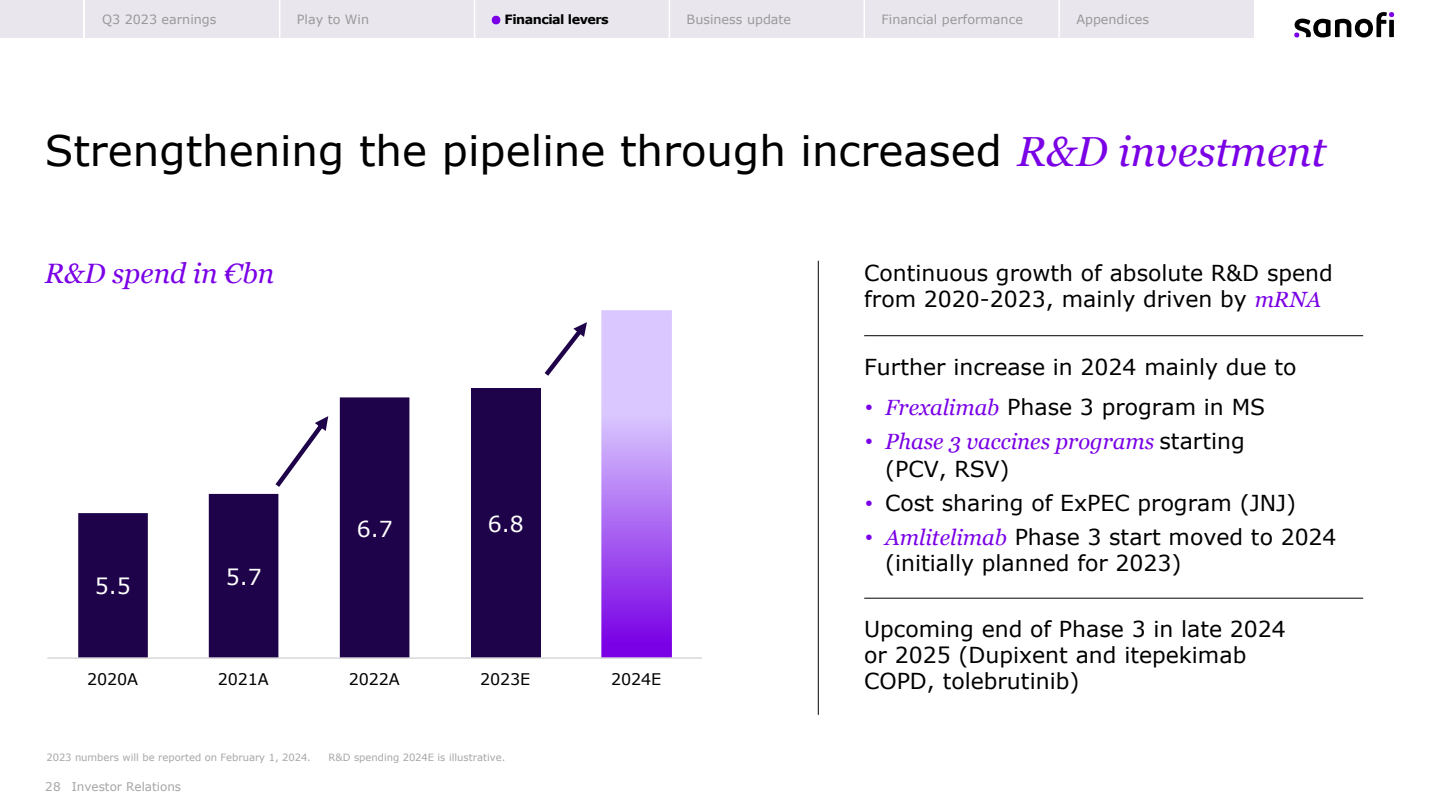
<style>
.page{position:relative;width:1440px;height:810px;background:#fff}
.page>*{position:absolute;margin:0;border:0;box-sizing:border-box;transform-origin:0 0}
.t1{font:42px "Verdana";color:#000}
.t2{font:italic 27.97px "Georgia";color:#7a01e6}
.t3{font:21.98px/26px "Verdana";color:#000}
.t4{font:italic 21.98px "Georgia";color:#7a01e6}
.t5{font:21.98px "Verdana";color:#fff}
.t6{font:15.98px "Verdana";letter-spacing:-.01em;color:#000}
.t7{font:12.75px "Verdana";color:#999}
.t8{font:700 12.75px "Verdana";letter-spacing:-.04em;color:#000}
.t9{font:12px "Verdana";color:#a6a6a6}
.t10{font:9.98px "Verdana";color:#a6a6a6}
.s1{font-family:"Georgia";font-style:italic;color:#7a01e6}
.s2{font-family:"Arial";color:#7a01e6}
.s3{font-family:"Arial";font-style:normal}
.s4{font-family:"Verdana";font-style:normal;color:#000}
</style>
<div class="page">
<div style="left:471px;top:388px;width:70px;height:270px;background:#1e034a"></div>
<img style="left:601px;top:311px;width:71px;height:346px">
<svg style="left:78px;top:397px;width:331px;height:260px"></svg>
<hr style="left:47px;top:657px;width:655px;height:2px;background:#d9d9d9">
<hr style="left:864px;top:335px;width:499px;height:1px;background:#000">
<hr style="left:864px;top:598px;width:499px;height:1px;background:#000">
<svg style="left:545px;top:322px;width:42px;height:54px"></svg>
<hr style="left:818px;top:261px;width:1px;height:454px;background:#000">
<svg style="left:275px;top:416px;width:53px;height:71px"></svg>
<div style="left:0;top:0;width:1254px;height:38px;background:#e9e6ed"></div>
<svg style="left:1294px;top:12px;width:100px;height:25px"></svg>
<hr style="left:83px;top:0;width:2px;height:38px;background:#fff">
<div style="left:492px;top:16px;width:8px;height:8px;background:#7a00e6;border-radius:50%"></div>
<hr style="left:279px;top:0;width:1px;height:38px;background:#fff">
<hr style="left:474px;top:0;width:1px;height:38px;background:#fff">
<hr style="left:669px;top:0;width:1px;height:38px;background:#fff">
<hr style="left:864px;top:0;width:1px;height:38px;background:#fff">
<hr style="left:1058px;top:0;width:2px;height:38px;background:#fff">
<p class="t7" style="left:102px;top:12px;width:116px">Q3 2023 earnings</p>
<p class="t7" style="left:297px;top:12px;width:74px">Play to Win</p>
<p class="t8" style="left:505px;top:11px;width:106px">Financial levers</p>
<p class="t7" style="left:687px;top:12px;width:106px">Business update</p>
<p class="t7" style="left:882px;top:12px;width:143px">Financial performance</p>
<p class="t7" style="left:1076px;top:12px;width:74px">Appendices</p>
<h1 class="t1" style="left:45px;top:122px;width:1283px">Strengthening the pipeline through increased <span class="s1">R&amp;D investment</span></h1>
<p class="t2" style="left:45px;top:253px;width:231px">R&amp;D spend in €bn</p>
<p class="t5" style="left:95px;top:571px;width:37px">5.5</p>
<p class="t5" style="left:226px;top:562px;width:37px">5.7</p>
<p class="t5" style="left:357px;top:514px;width:37px">6.7</p>
<p class="t5" style="left:488px;top:509px;width:37px">6.8</p>
<p class="t6" style="left:87px;top:668px;width:52px">2020A</p>
<p class="t6" style="left:218px;top:668px;width:52px">2021A</p>
<p class="t6" style="left:349px;top:668px;width:52px">2022A</p>
<p class="t6" style="left:480px;top:668px;width:52px">2023E</p>
<p class="t6" style="left:611px;top:668px;width:52px">2024E</p>
<p class="t10" style="left:47px;top:751px;width:266px">2023 numbers will be reported on February 1, 2024.</p>
<p class="t10" style="left:329px;top:751px;width:178px">R&amp;D spending 2024E is illustrative.</p>
<p class="t9" style="left:45px;top:778px;width:17px">28</p>
<p class="t9" style="left:72px;top:778px;width:111px">Investor Relations</p>
<p class="t3" style="left:864px;top:260px;width:470px">Continuous growth of absolute R&amp;D spend from 2020-2023, mainly driven by <span class="s1">mRNA</span></p>
<p class="t3" style="left:864px;top:354px;width:434px">Further increase in 2024 mainly due to</p>
<p class="t3" style="left:865px;top:394px;width:402px"><span class="s2">•</span> <span class="s1">Frexalimab</span> Phase 3 program in MS</p>
<p class="t4" style="left:865px;top:425px;width:381px"><span class="s3">•</span> Phase 3 vaccines programs <span class="s4">starting</span></p>
<p class="t3" style="left:885px;top:455px;width:126px">(PCV, RSV)</p>
<p class="t3" style="left:865px;top:490px;width:432px"><span class="s2">•</span> Cost sharing of ExPEC program (JNJ)</p>
<p class="t3" style="left:885px;top:524px;width:453px;text-indent:-20px"><span class="s2">•</span> <span class="s1">Amlitelimab</span> Phase 3 start moved to 2024 (initially planned for 2023)</p>
<p class="t3" style="left:864px;top:616px;width:423px">Upcoming end of Phase 3 in late 2024 or 2025 (Dupixent and itepekimab<br>COPD, tolebrutinib)</p>
</div>
